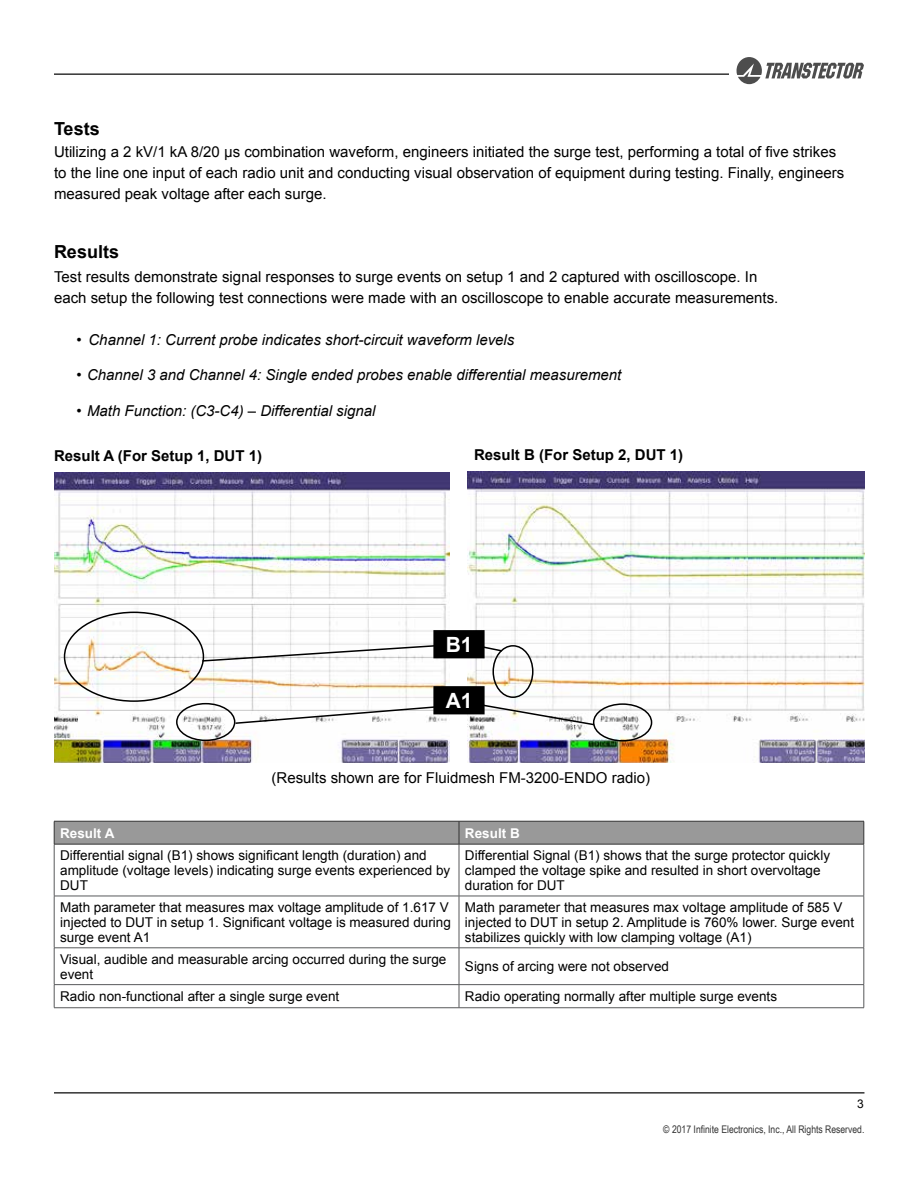
<style>
.page{position:relative;width:918px;height:1188px;background:#fff}
.page>*{position:absolute;margin:0;border:0;box-sizing:border-box;transform-origin:0 0}
.t1{font:700 21px "Arial";color:#fff}
.t2{font:700 18px "Arial";color:#000}
.t3{font:15px/21px "Arial";color:#000}
.t4{font:italic 15px "Arial";color:#000}
.t5{font:700 15px "Arial";color:#000}
.t6{font:13.5px/15px "Arial";color:#000}
.t7{font:700 13.5px "Arial";color:#fff}
.t8{font:12px "Arial";color:#000}
.t9{font:10.5px "Arial Narrow";color:#333}
</style>
<div class="page">
<hr style="left:54px;top:1092px;width:810px;height:2px;background:#333">
<hr style="left:54px;top:73px;width:675px;height:2px;background:#333">
<svg style="left:737px;top:57px;width:127px;height:27px"></svg>
<img style="left:468px;top:472px;width:397px;height:291px">
<img style="left:54px;top:473px;width:395px;height:290px">
<hr style="left:54px;top:844px;width:1px;height:52px;background:#58595b">
<hr style="left:459px;top:844px;width:1px;height:52px;background:#58595b">
<hr style="left:864px;top:844px;width:1px;height:52px;background:#58595b">
<hr style="left:54px;top:896px;width:405px;height:1px;background:#58595b">
<hr style="left:54px;top:896px;width:1px;height:52px;background:#58595b">
<hr style="left:459px;top:896px;width:405px;height:1px;background:#58595b">
<hr style="left:459px;top:896px;width:1px;height:52px;background:#58595b">
<hr style="left:864px;top:896px;width:1px;height:52px;background:#58595b">
<hr style="left:54px;top:948px;width:405px;height:1px;background:#58595b">
<hr style="left:54px;top:948px;width:1px;height:36px;background:#58595b">
<hr style="left:459px;top:948px;width:405px;height:1px;background:#58595b">
<hr style="left:459px;top:948px;width:1px;height:36px;background:#58595b">
<hr style="left:864px;top:948px;width:1px;height:36px;background:#58595b">
<hr style="left:54px;top:984px;width:405px;height:1px;background:#58595b">
<svg style="left:54px;top:985px;width:1px;height:22px"></svg>
<hr style="left:459px;top:984px;width:405px;height:1px;background:#58595b">
<svg style="left:459px;top:985px;width:1px;height:22px"></svg>
<svg style="left:864px;top:985px;width:1px;height:23px"></svg>
<hr style="left:54px;top:1007px;width:405px;height:1px;background:#58595b">
<hr style="left:459px;top:1007px;width:405px;height:1px;background:#58595b">
<svg style="left:54px;top:821px;width:811px;height:23px;background:#949494"></svg>
<hr style="left:54px;top:844px;width:405px;height:1px;background:#333">
<hr style="left:459px;top:844px;width:405px;height:1px;background:#333">
<div style="left:492px;top:645px;width:42px;height:53px;border:2px solid #000;border-radius:50%"></div>
<svg style="left:201px;top:643px;width:252px;height:20px"></svg>
<div style="left:64px;top:612px;width:140px;height:90px;border:2px solid #000;border-radius:50%"></div>
<svg style="left:485px;top:644px;width:19px;height:9px"></svg>
<div style="left:434px;top:631px;width:50px;height:27px;background:#000"></div>
<div style="left:433px;top:630px;width:52px;height:28px;border:2px solid #000"></div>
<div style="left:434px;top:687px;width:50px;height:27px;background:#000"></div>
<div style="left:433px;top:686px;width:52px;height:28px;border:2px solid #000"></div>
<div style="left:176px;top:703px;width:59px;height:38px;border:2px solid #000;border-radius:50%"></div>
<div style="left:593px;top:703px;width:59px;height:39px;border:2px solid #000;border-radius:50%"></div>
<svg style="left:234px;top:705px;width:203px;height:20px"></svg>
<svg style="left:482px;top:704px;width:114px;height:22px"></svg>
<h2 class="t2" style="left:54px;top:116px;width:47px">Tests</h2>
<p class="t3" style="left:54px;top:142px;width:792px">Utilizing a 2 kV/1 kA 8/20 µs combination waveform, engineers initiated the surge test, performing a total of five strikes to the line one input of each radio unit and conducting visual observation of equipment during testing. Finally, engineers measured peak voltage after each surge.</p>
<h2 class="t2" style="left:54px;top:239px;width:67px">Results</h2>
<p class="t3" style="left:54px;top:266px;width:726px">Test results demonstrate signal responses to surge events on setup 1 and 2 captured with oscilloscope. In each setup the following test connections were made with an oscilloscope to enable accurate measurements.</p>
<p class="t4" style="left:76px;top:330px;width:439px">• Channel 1: Current probe indicates short-circuit waveform levels</p>
<p class="t4" style="left:76px;top:365px;width:546px">• Channel 3 and Channel 4: Single ended probes enable differential measurement</p>
<p class="t4" style="left:76px;top:401px;width:300px">• Math Function: (C3-C4) – Differential signal</p>
<p class="t5" style="left:474px;top:445px;width:211px">Result B (For Setup 2, DUT 1)</p>
<p class="t5" style="left:54px;top:445px;width:210px">Result A (For Setup 1, DUT 1)</p>
<h1 class="t1" style="left:446px;top:630px;width:28px">B1</h1>
<h1 class="t1" style="left:446px;top:686px;width:28px">A1</h1>
<p class="t3" style="left:272px;top:768px;width:380px">(Results shown are for Fluidmesh FM-3200-ENDO radio)</p>
<p class="t7" style="left:60px;top:824px;width:56px">Result A</p>
<p class="t7" style="left:465px;top:824px;width:56px">Result B</p>
<p class="t6" style="left:60px;top:848px;width:392px">Differential signal (B1) shows significant length (duration) and amplitude (voltage levels) indicating surge events experienced by<br>DUT</p>
<p class="t6" style="left:465px;top:848px;width:367px">Differential Signal (B1) shows that the surge protector quickly clamped the voltage spike and resulted in short overvoltage duration for DUT</p>
<p class="t6" style="left:60px;top:900px;width:392px">Math parameter that measures max voltage amplitude of 1.617 V injected to DUT in setup 1. Significant voltage is measured during surge event A1</p>
<p class="t6" style="left:465px;top:900px;width:391px">Math parameter that measures max voltage amplitude of 585 V injected to DUT in setup 2. Amplitude is 760% lower. Surge event stabilizes quickly with low clamping voltage (A1)</p>
<p class="t6" style="left:60px;top:952px;width:388px">Visual, audible and measurable arcing occurred during the surge event</p>
<p class="t6" style="left:465px;top:959px;width:206px">Signs of arcing were not observed</p>
<p class="t6" style="left:60px;top:989px;width:281px">Radio non-functional after a single surge event</p>
<p class="t6" style="left:465px;top:989px;width:314px">Radio operating normally after multiple surge events</p>
<p class="t8" style="left:857px;top:1096px;width:8px">3</p>
<p class="t9" style="left:663px;top:1121px;width:203px">© 2017 Infinite Electronics, Inc., All Rights Reserved.</p>
</div>
